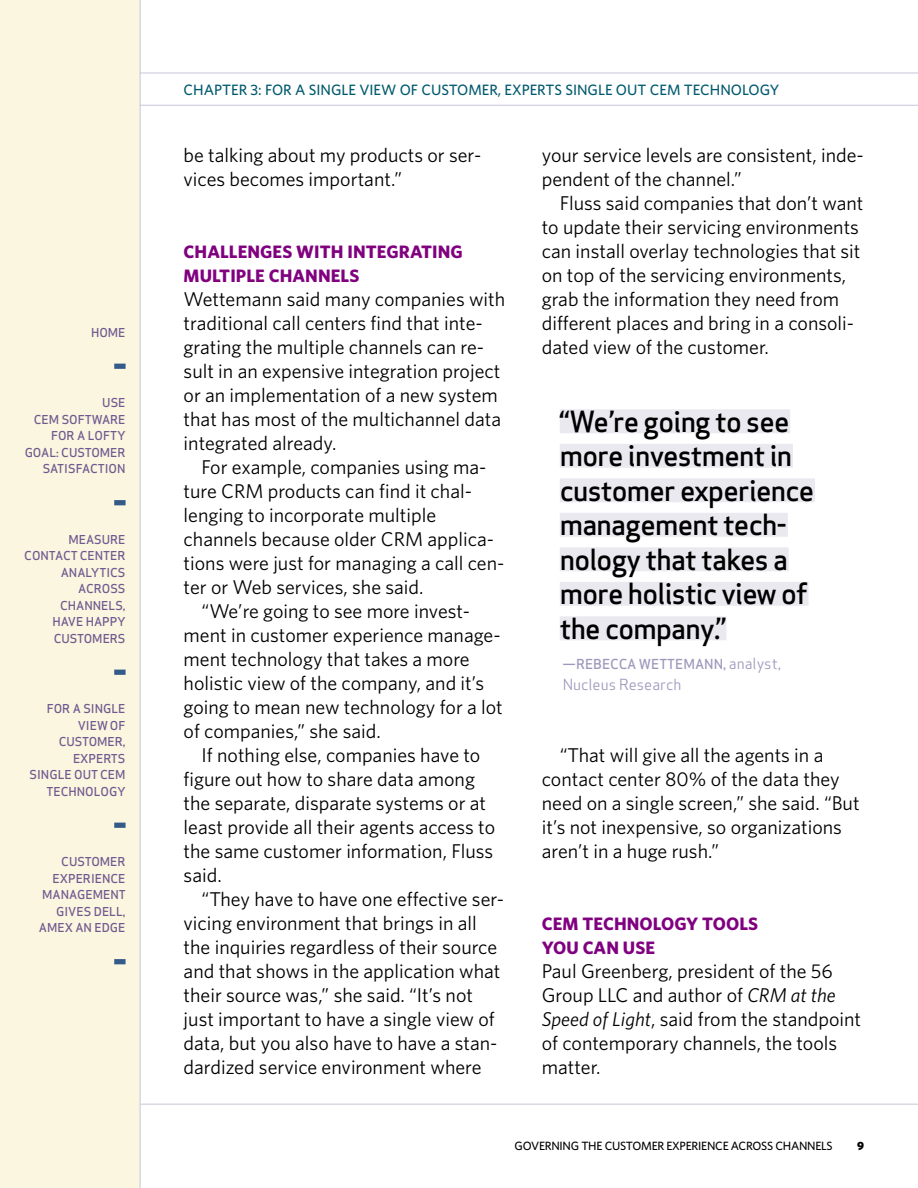
<style>
.page{position:relative;width:918px;height:1188px;background:#fff}
.page>*{position:absolute;margin:0;border:0;box-sizing:border-box;transform-origin:0 0}
.t1{font:500 28.5px/34.5px "Apex Sans";letter-spacing:-.025em;color:#000}
.t2{font:19.95px/24px "Whitney";color:#000}
.t3{font:700 18px/24px "Whitney";letter-spacing:.005em;color:#800080}
.t4{font:500 15px "Whitney";color:#005a6e}
.t5{font:15px "Apex Sans";color:#9f98bc}
.t6{font:500 13.5px "Apex Sans";color:#9f98bc}
.t7{font:500 12px/16.5px "Apex Sans";color:#715990;text-align:right}
.t8{font:500 12px "Whitney";letter-spacing:-.02em;color:#000}
.t9{font:900 12px "Whitney";color:#000}
.s1{font-weight:400;font-size:15px}
.s2{font-style:italic}
</style>
<div class="page">
<div style="left:0;top:0;width:140px;height:1188px;background:#faf6df"></div>
<hr style="left:140px;top:0;width:1px;height:1188px;background:#c8c4d9">
<hr style="left:140px;top:1104px;width:778px;height:1px;background:#c8c4d9">
<hr style="left:140px;top:105px;width:778px;height:1px;background:#c8c4d9">
<hr style="left:140px;top:73px;width:778px;height:1px;background:#c8c4d9">
<div style="left:114px;top:364px;width:12px;height:5px;background:#345a8a"></div>
<div style="left:114px;top:500px;width:12px;height:5px;background:#345a8a"></div>
<div style="left:114px;top:670px;width:12px;height:5px;background:#345a8a"></div>
<div style="left:114px;top:823px;width:12px;height:5px;background:#345a8a"></div>
<div style="left:114px;top:959px;width:12px;height:5px;background:#345a8a"></div>
<div style="left:560px;top:409px;width:230px;height:24px;background:#ebe9f0"></div>
<div style="left:560px;top:444px;width:233px;height:24px;background:#ebe9f0"></div>
<div style="left:560px;top:478px;width:255px;height:24px;background:#ebe9f0"></div>
<div style="left:560px;top:513px;width:228px;height:24px;background:#ebe9f0"></div>
<div style="left:560px;top:547px;width:229px;height:24px;background:#ebe9f0"></div>
<div style="left:560px;top:582px;width:249px;height:24px;background:#ebe9f0"></div>
<div style="left:560px;top:616px;width:166px;height:24px;background:#ebe9f0"></div>
<p class="t7" style="left:91px;top:322px;width:36px">HOME</p>
<p class="t7" style="left:25px;top:393px;width:103px">USE<br>CEM SOFTWARE<br>FOR A LOFTY<br>GOAL: CUSTOMER<br>SATISFACTION</p>
<p class="t7" style="left:24px;top:529px;width:103px">M EASU RE<br>CONTACT CENTER<br>ANALYTICS<br>ACROSS<br>CHANNELS,<br>HAVE HAPPY<br>CUSTOMERS</p>
<p class="t7" style="left:47px;top:699px;width:80px">FOR A SINGLE</p>
<p class="t7" style="left:78px;top:715px;width:49px">VIEW OF</p>
<p class="t7" style="left:59px;top:732px;width:68px">CUSTOMER,</p>
<p class="t7" style="left:73px;top:748px;width:54px">EXPERTS</p>
<p class="t7" style="left:30px;top:765px;width:88px">SINGLE OUT CEM</p>
<p class="t7" style="left:46px;top:781px;width:81px">TECH NOLOGY</p>
<p class="t7" style="left:61px;top:852px;width:66px">CUSTOMER</p>
<p class="t7" style="left:53px;top:868px;width:74px">EXPERIENCE</p>
<p class="t7" style="left:42px;top:885px;width:85px">MANAG EMENT</p>
<p class="t7" style="left:56px;top:901px;width:71px">GIVES DELL,</p>
<p class="t7" style="left:39px;top:918px;width:64px">AMEX AN EDG</p>
<p class="t7" style="left:118px;top:918px;width:9px">E</p>
<p class="t4" style="left:184px;top:80px;width:597px">CHAPTER 3: FOR A SING LE VIEW OF CUSTOMER, EXPERTS SING LE OUT CEM TECHNOLOGY</p>
<p class="t2" style="left:184px;top:143px;width:299px">be talking about my products or ser&shy;vices becomes important.”</p>
<p class="t3" style="left:184px;top:240px;width:281px">CHALLENGES WITH INTEGRATING<br>MULTIPLE CHANNELS</p>
<p class="t2" style="left:184px;top:287px;width:323px">Wettemann said many companies with traditional call centers find that inte&shy;grating the multiple channels can re&shy;sult in an expensive integration project or an implementation of a new system that has most of the multichannel data integrated already.</p>
<p class="t2" style="left:202px;top:455px;width:286px">For example, companies using ma-</p>
<p class="t2" style="left:184px;top:479px;width:290px">ture CRM products can find it chal-</p>
<p class="t2" style="left:184px;top:503px;width:254px">lenging to incorporate multiple</p>
<p class="t2" style="left:184px;top:527px;width:312px">channels because older CRM applica-</p>
<p class="t2" style="left:184px;top:551px;width:322px">tions were just for managing a call cen-</p>
<p class="t2" style="left:184px;top:575px;width:241px">ter or Web services, she said.</p>
<p class="t2" style="left:202px;top:599px;width:270px">“We’re going to see more invest-</p>
<p class="t2" style="left:184px;top:623px;width:319px">ment in customer experience manage-</p>
<p class="t2" style="left:184px;top:647px;width:288px">ment technology that takes a more</p>
<p class="t2" style="left:184px;top:671px;width:302px">holistic view of the company, and it’s</p>
<p class="t2" style="left:184px;top:695px;width:321px">going to mean new technology for a lot</p>
<p class="t2" style="left:184px;top:719px;width:199px">of companies,” she said.</p>
<p class="t2" style="left:202px;top:743px;width:280px">If nothing else, companies have to</p>
<p class="t2" style="left:184px;top:767px;width:293px">figure out how to share data among</p>
<p class="t2" style="left:184px;top:791px;width:304px">the separate, disparate systems or at</p>
<p class="t2" style="left:184px;top:815px;width:313px">least provide all their agents access to</p>
<p class="t2" style="left:184px;top:839px;width:311px">the same customer information, Fluss</p>
<p class="t2" style="left:184px;top:863px;width:40px">said.</p>
<p class="t2" style="left:202px;top:887px;width:304px">“They have to have one effective ser-</p>
<p class="t2" style="left:184px;top:911px;width:295px">vicing environment that brings in all</p>
<p class="t2" style="left:184px;top:935px;width:315px">the inquiries regardless of their source</p>
<p class="t2" style="left:184px;top:959px;width:318px">and that shows in the application what</p>
<p class="t2" style="left:184px;top:983px;width:291px">their source was,” she said. “It’s not</p>
<p class="t2" style="left:184px;top:1007px;width:313px">just important to have a single view of</p>
<p class="t2" style="left:184px;top:1031px;width:315px">data, but you also have to have a stan-</p>
<p class="t2" style="left:184px;top:1055px;width:299px">dardized service environment where</p>
<p class="t2" style="left:542px;top:143px;width:323px">your service levels are consistent, inde&shy;pendent of the channel.”</p>
<p class="t2" style="left:542px;top:191px;width:323px;text-indent:18px">Fluss said companies that don’t want to update their servicing environments can install overlay technologies that sit on top of the servicing environments, grab the information they need from different places and bring in a consoli&shy;dated view of the customer.</p>
<h1 class="t1" style="left:560px;top:400px;width:256px">“WE’RE GOING TO SEE<br>MORE INVESTMENT IN<br>CUSTOMER EXPERIENCE<br>MANAGEMENT TECH-<br>NOLOGY THAT TAKES A<br>MORE HOLISTIC VIEW OF<br>THE COMPANY.”</h1>
<p class="t6" style="left:562px;top:652px;width:220px">—REBECCA WETTEMANN, <span class="s1">analyst,</span></p>
<p class="t5" style="left:563px;top:672px;width:120px">Nucleus Research</p>
<p class="t2" style="left:542px;top:743px;width:319px;text-indent:18px">“That will give all the agents in a contact center 80% of the data they need on a single screen,” she said. “But it’s not inexpensive, so organizations aren’t in a huge rush.”</p>
<p class="t3" style="left:542px;top:912px;width:13px">CEM</p>
<p class="t3" style="left:582px;top:912px;width:70px">TECHNOLO</p>
<p class="t3" style="left:674px;top:912px;width:41px">GY TOOL</p>
<p class="t3" style="left:748px;top:912px;width:11px">S</p>
<p class="t3" style="left:542px;top:936px;width:115px">YOU CAN USE</p>
<p class="t2" style="left:542px;top:959px;width:321px">Paul Greenberg, president of the 56<br>Group LLC and author of <span class="s2">CRM at the<br>Speed of Light</span>, said from the standpoint of contemporary channels, the tools matter.</p>
<p class="t8" style="left:515px;top:1138px;width:320px">GOVERNING THE CUSTOMER EXPERIENCE ACROSS CHANNELS</p>
<p class="t9" style="left:857px;top:1138px;width:8px">9</p>
</div>
